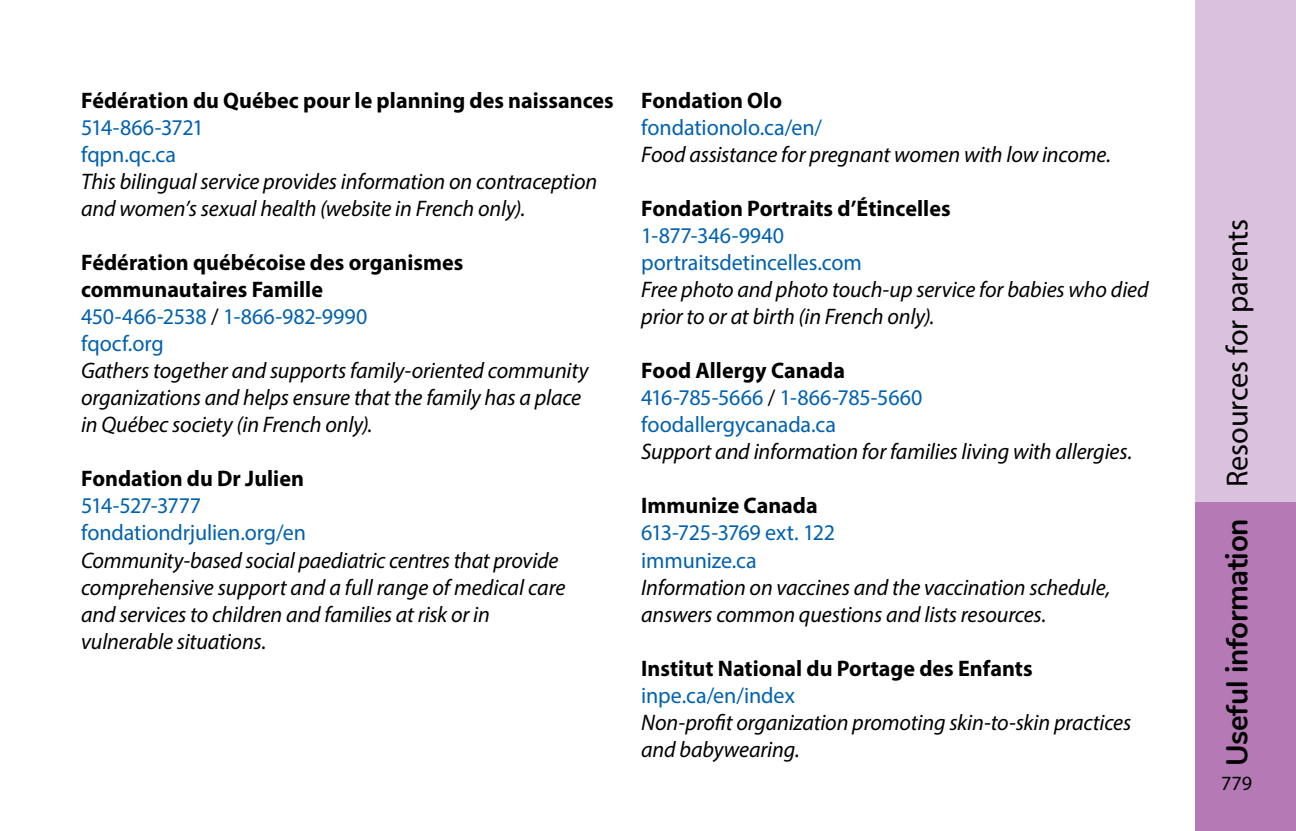
<style>
.page{position:relative;width:1296px;height:831px;background:#fff}
.page>*{position:absolute;margin:0;border:0;box-sizing:border-box;transform-origin:0 0}
.t1{font:30.38px "Myriad Pro";letter-spacing:-.01em;color:#000}
.t2{font:700 30.38px "Nunito";letter-spacing:-.015em;color:#000}
._04a-Texte{font:italic 22.5px/27px "Myriad Pro";letter-spacing:-.005em;color:#000}
.t3{font:20.25px "Myriad Pro";color:#000}
.s1{font-weight:700;font-style:normal}
.s2{font-style:normal;color:#0061af}
.s3{font-style:normal}
</style>
<div class="page">
<div style="left:1196px;top:0;width:100px;height:502px;background:#dac1dd"></div>
<div style="left:1196px;top:502px;width:100px;height:328px;background:#b57ab5"></div>
<p class="_04a-Texte" style="left:81px;top:87px;width:534px"><span class="s1">Fédération du Québec pour le planning des naissances </span><span class="s2">514-866-3721<br>fqpn.qc.ca<br></span>This bilingual service provides information on contraception and women’s sexual health (website in French only).</p>
<p class="_04a-Texte" style="left:81px;top:249px;width:509px"><span class="s1">Fédération québécoise des organismes communautaires Famille<br></span><span class="s2">450-466-2538</span> <span class="s3">/</span> <span class="s2">1-866-982-9990<br>fqocf.org<br></span>Gathers together and supports family-oriented community organizations and helps ensure that the family has a place in Québec society (in French only).</p>
<p class="_04a-Texte" style="left:81px;top:465px;width:486px"><span class="s1">Fondation du Dr Julien<br></span><span class="s2">514-527‑3777<br>fondationdrjulien.org/en<br></span>Community-based social paediatric centres that provide comprehensive support and a full range of medical care and services to children and families at risk or in vulnerable situations.</p>
<p class="_04a-Texte" style="left:641px;top:87px;width:471px"><span class="s1">Fondation Olo<br></span><span class="s2">fondationolo.ca/en/<br></span>Food assistance for pregnant women with low income.</p>
<p class="_04a-Texte" style="left:641px;top:195px;width:509px"><span class="s1">Fondation Portraits d’Étincelles<br></span><span class="s2">1-877-346-9940<br>portraitsdetincelles.com<br></span>Free photo and photo touch-up service for babies who died prior to or at birth (in French only).</p>
<p class="_04a-Texte" style="left:641px;top:357px;width:493px"><span class="s1">Food Allergy Canada<br></span><span class="s2">416-785-5666</span> <span class="s3">/</span> <span class="s2">1-866-785-5660<br>foodallergycanada.ca<br></span>Support and information for families living with allergies.</p>
<p class="_04a-Texte" style="left:641px;top:492px;width:471px"><span class="s1">Immunize Canada<br></span><span class="s2">613-725-3769 ext. 122<br>immunize.ca<br></span>Information on vaccines and the vaccination schedule, answers common questions and lists resources.</p>
<p class="_04a-Texte" style="left:641px;top:654px;width:492px"><span class="s1">Institut National du Portage des Enfants </span><span class="s2">inpe.ca/en/index<br></span>Non-profit organization promoting skin-to-skin practices and babywearing.</p>
<h1 class="t1" style="left:1219px;top:486px;width:269px;rotate:-90deg">Resources for parents</h1>
<h1 class="t2" style="left:1215px;top:765px;width:249px;rotate:-90deg">Useful information</h1>
<p class="t3" style="left:1221px;top:770px;width:33px">779</p>
</div>
